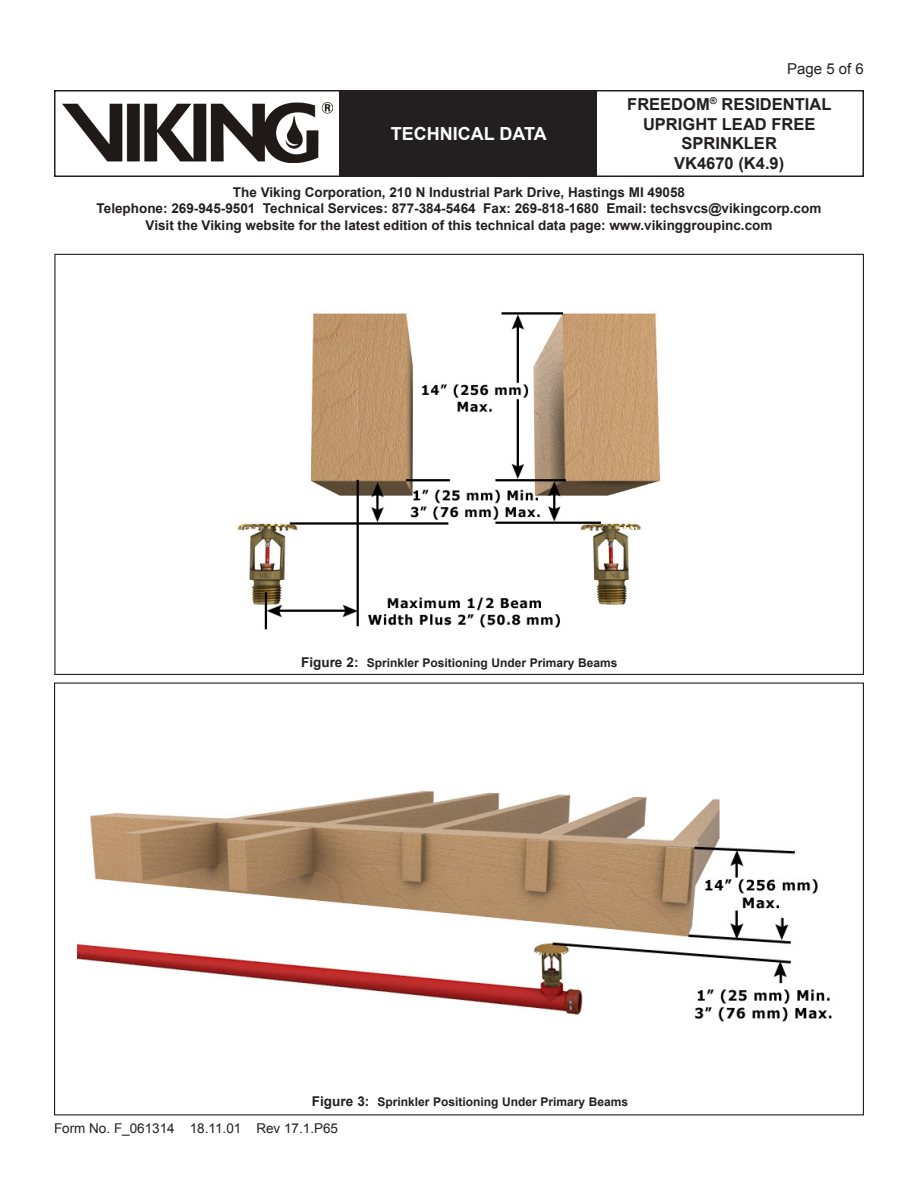
<style>
.page{position:relative;width:918px;height:1188px;background:#fff}
.page>*{position:absolute;margin:0;border:0;box-sizing:border-box;transform-origin:0 0}
.t1{font:700 18px "Arial";color:#fff}
.t2{font:700 16.5px/19.8px "Arial";color:#231f20;text-align:center}
.t3{font:15px "Arial";color:#231f20}
.t4{font:700 13.5px/16.2px "Arial";color:#231f20;text-align:center}
.t5{font:13.5px "Arial";color:#231f20}
.Center_-_Bold{font:700 12px "Arial";color:#231f20}
.s1{font-size:13.5px}
</style>
<div class="page">
<div style="left:54px;top:90px;width:810px;height:87px;border:2px solid #231f20"></div>
<div style="left:340px;top:91px;width:257px;height:85px;background:#231f20"></div>
<img style="left:63px;top:102px;width:269px;height:60px">
<img style="left:236px;top:312px;width:425px;height:318px">
<img style="left:77px;top:790px;width:755px;height:232px">
<h1 class="t1" style="left:391px;top:121px;width:157px">TECHNICAL DATA</h1>
<p class="t3" style="left:787px;top:59px;width:78px">Page 5 of 6</p>
<p class="t2" style="left:627px;top:95px;width:206px">FREEDOM<sup>®</sup> RESIDENTIAL<br>UPRIGHT LEAD FREE<br>SPRINKLER<br>VK4670 (K4.9)</p>
<p class="t4" style="left:97px;top:185px;width:726px">The Viking Corporation, 210 N Industrial Park Drive, Hastings MI 49058<br>Telephone: 269-945-9501 Technical Services: 877-384-5464 Fax: 269-818-1680 Email: techsvcs@vikingcorp.com<br>Visit the Viking website for the latest edition of this technical data page: www.vikinggroupinc.com</p>
<p class="Center_-_Bold" style="left:301px;top:654px;width:318px"><span class="s1">Figure 2:</span> Sprinkler Positioning Under Primary Beams</p>
<p class="Center_-_Bold" style="left:312px;top:1094px;width:318px"><span class="s1">Figure 3:</span> Sprinkler Positioning Under Primary Beams</p>
<p class="t5" style="left:54px;top:1120px;width:286px">Form No. F_061314 18.11.01 Rev 17.1.P65</p>
</div>
